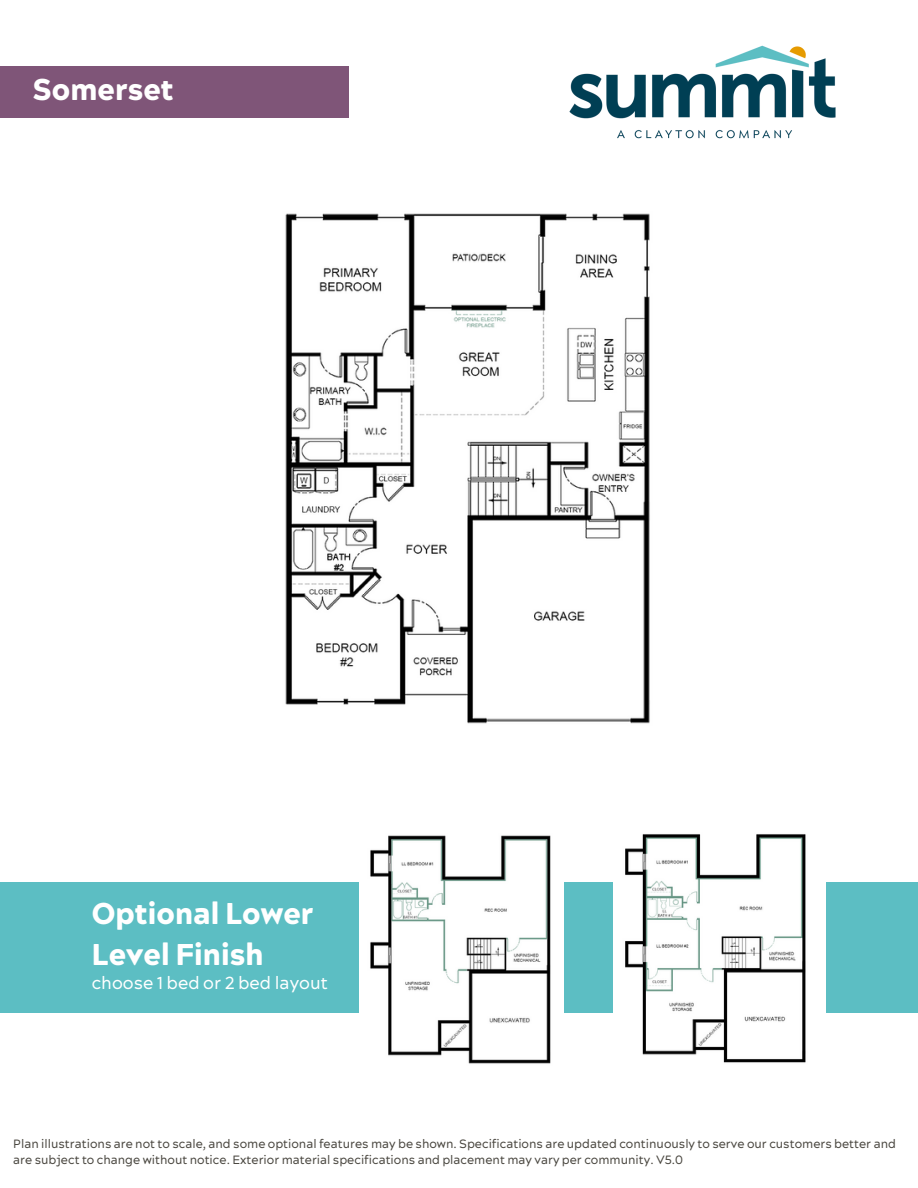
<style>
.page{position:relative;width:918px;height:1188px;background:#fff}
.page>*{position:absolute;margin:0;border:0;box-sizing:border-box;transform-origin:0 0}
.t1{font:900 30px/41.7px "Acherus Grotesque";color:#fff}
.t2{font:17.4px "Acherus Grotesque";color:#fff}
.t3{font:12px/16px "Acherus Grotesque";color:#49463f}
</style>
<div class="page">
<div style="left:0;top:66px;width:349px;height:52px;background:#7f5578"></div>
<img style="left:569px;top:45px;width:267px;height:94px">
<img style="left:285px;top:213px;width:365px;height:511px">
<div style="left:0;top:882px;width:525px;height:130px;background:#5cbec3"></div>
<div style="left:564px;top:882px;width:354px;height:130px;background:#5cbec3"></div>
<img style="left:359px;top:835px;width:192px;height:229px">
<img style="left:613px;top:834px;width:213px;height:229px">
<p class="t1" style="left:33px;top:70px;width:143px">Somerset</p>
<h1 class="t1" style="left:92px;top:894px;width:223px">Optional Lower<br>Level Finish</h1>
<h2 class="t2" style="left:92px;top:971px;width:238px">choose 1 bed or 2 bed layout</h2>
<p class="t3" style="left:13px;top:1137px;width:884px">Plan illustrations are not to scale, and some optional features may be shown. Specifications are updated continuously to serve our customers better and are subject to change without notice. Exterior material specifications and placement may vary per community. V5.0</p>
</div>
